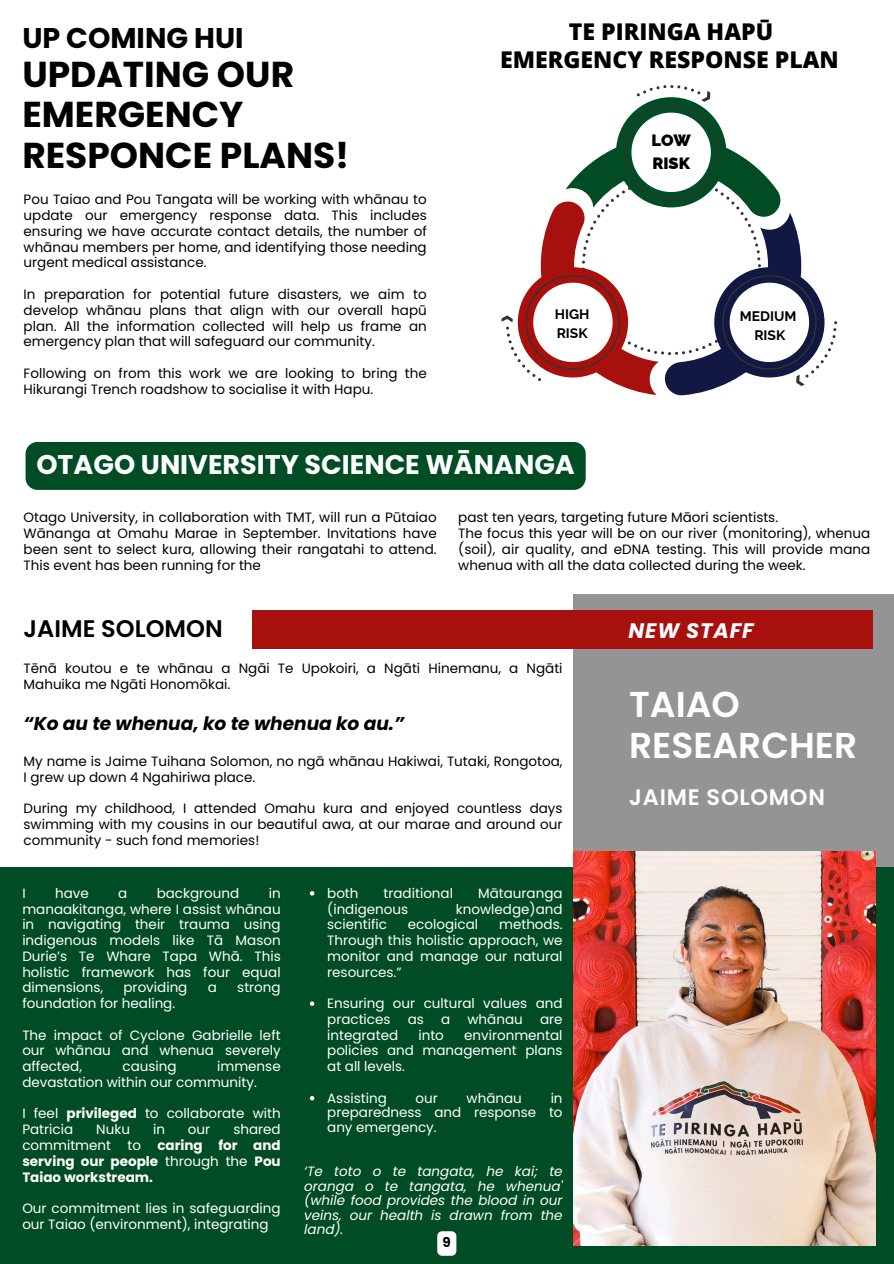
<style>
.page{position:relative;width:894px;height:1264px;background:#fff}
.page>*{position:absolute;margin:0;border:0;box-sizing:border-box;transform-origin:0 0}
.t1{font:700 36px/40.5px "Poppins";color:#000}
.t2{font:600 36px/40.5px "Poppins";color:#fff}
.t3{font:700 28.5px "Poppins";color:#000}
.t4{font:700 27px "Poppins";color:#fff}
.t5{font:600 24px "Poppins";color:#000}
.t6{font:800 23.1px/27.6px "Open Sans";color:#000;text-align:center}
.t7{font:600 22.5px "Poppins";letter-spacing:.035em;color:#fff}
.t8{font:italic 700 21px "Poppins";letter-spacing:.045em;color:#fff}
.t9{font:italic 700 18.6px "Poppins";color:#000}
.t10{font:900 16.35px/22.8px "Raleway";color:#000}
.t11{font:700 13.8px/19.2px "Raleway";color:#000;text-align:center}
.t12{font:13.5px/15.8px "Poppins";color:#000;text-align:justify}
.t13{font:13.5px/15.8px "Poppins";color:#fff;text-align:justify}
.t14{font:italic 13.5px/14.7px "Poppins";color:#fff;text-align:justify}
.t15{font:700 13.5px/15.8px "Poppins";color:#fff;text-align:justify}
.t16{font:700 13.5px "Poppins";color:#000}
.s1{font-weight:700}
.s2{font-weight:400}
</style>
<div class="page">
<svg style="left:501px;top:85px;width:335px;height:310px"></svg>
<div style="left:573px;top:594px;width:320px;height:273px;background:#949494"></div>
<div style="left:252px;top:610px;width:620px;height:39px;background:#a8100e"></div>
<div style="left:0;top:867px;width:893px;height:396px;background:#004c24"></div>
<img style="left:573px;top:851px;width:301px;height:394px">
<div style="left:26px;top:442px;width:559px;height:48px;background:#004c24"></div>
<svg style="left:310px;top:891px;width:4px;height:4px"></svg>
<svg style="left:310px;top:1001px;width:4px;height:4px"></svg>
<svg style="left:310px;top:1096px;width:4px;height:4px"></svg>
<svg style="left:437px;top:1231px;width:19px;height:24px"></svg>
<h2 class="t3" style="left:22px;top:18px;width:223px">UP COMING HUI</h2>
<h1 class="t1" style="left:22px;top:54px;width:328px">UPDATING OUR<br>EMERGENCY<br>RESPONCE PLANS!</h1>
<p class="t12" style="left:24px;top:192px;width:404px">Pou Taiao and Pou Tangata will be working with whānau to update our emergency response data. This includes ensuring we have accurate contact details, the number of whānau members per home, and identifying those needing urgent medical assistance.</p>
<p class="t12" style="left:24px;top:286px;width:404px">In preparation for potential future disasters, we aim to develop whānau plans that align with our overall hapū plan. All the information collected will help us frame an emergency plan that will safeguard our community.</p>
<p class="t12" style="left:24px;top:365px;width:404px">Following on from this work we are looking to bring the<br>Hikurangi Trench roadshow to socialise it with Hapu.</p>
<h3 class="t6" style="left:500px;top:17px;width:340px">TE PIRINGA HAPŪ<br>EMERGENCY RESPONSE PLAN</h3>
<p class="t11" style="left:554px;top:305px;width:36px;text-align:left">HIGH<br>RISK</p>
<p class="t10" style="left:651px;top:129px;width:41px">LOW<br>RISK</p>
<p class="t11" style="left:739px;top:306px;width:58px">MEDIUM<br>RISK</p>
<h3 class="t4" style="left:36px;top:446px;width:540px">OTAGO UNIVERSITY SCIENCE WĀNANGA</h3>
<p class="t12" style="left:24px;top:510px;width:414px">Otago University, in collaboration with TMT, will run a Pūtaiao Wānanga at Omahu Marae in September. Invitations have been sent to select kura, allowing their rangatahi to attend.<br>This event has been running for the</p>
<p class="t12" style="left:458px;top:510px;width:413px;text-align:left">past ten years, targeting future Māori scientists.<br>The focus this year will be on our river (monitoring), whenua (soil), air quality, and eDNA testing. This will provide mana whenua with all the data collected during the week.</p>
<h3 class="t5" style="left:24px;top:611px;width:200px">JAIME SOLOMON</h3>
<h3 class="t8" style="left:628px;top:616px;width:127px">NEW STAFF</h3>
<p class="t12" style="left:24px;top:660px;width:540px">Tēnā koutou e te whānau a Ngāi Te Upokoiri, a Ngāti Hinemanu, a Ngāti<br>Mahuika me Ngāti Honomōkai.</p>
<h3 class="t9" style="left:24px;top:710px;width:382px">“Ko au te whenua, ko te whenua ko au.”</h3>
<p class="t12" style="left:24px;top:753px;width:540px">My name is Jaime Tuihana Solomon, no ngā whānau Hakiwai, Tutaki, Rongotoa,<br>I grew up down 4 Ngahiriwa place.</p>
<p class="t12" style="left:24px;top:800px;width:540px">During my childhood, I attended Omahu kura and enjoyed countless days swimming with my cousins in our beautiful awa, at our marae and around our community - such fond memories!</p>
<p class="t13" style="left:327px;top:885px;width:33px">both</p>
<p class="t13" style="left:383px;top:885px;width:71px">traditional</p>
<p class="t13" style="left:478px;top:885px;width:86px">Mātauranga</p>
<p class="t13" style="left:327px;top:901px;width:83px">(indigenous</p>
<p class="t13" style="left:456px;top:901px;width:108px">knowledge)and</p>
<p class="t13" style="left:327px;top:916px;width:61px">scientific</p>
<p class="t13" style="left:408px;top:916px;width:72px">ecological</p>
<p class="t13" style="left:22px;top:885px;width:260px;text-indent:246px">in manaakitanga, where I assist whānau in navigating their trauma using indigenous models like Tā Mason Durie’s Te Whare Tapa Whā. This holistic framework has four equal dimensions,</p>
<p class="t13" style="left:22px;top:885px;width:5px">I</p>
<p class="t13" style="left:55px;top:885px;width:35px">have</p>
<p class="t13" style="left:118px;top:885px;width:11px">a</p>
<p class="t13" style="left:157px;top:885px;width:84px">background</p>
<p class="t13" style="left:327px;top:916px;width:237px;text-indent:172px">methods.<br>Through this holistic approach, we monitor and manage our natural resources.”</p>
<p class="t13" style="left:327px;top:995px;width:237px">Ensuring our cultural values and practices</p>
<p class="t13" style="left:123px;top:979px;width:65px">providing</p>
<p class="t13" style="left:208px;top:979px;width:11px">a</p>
<p class="t13" style="left:237px;top:979px;width:45px">strong</p>
<p class="t13" style="left:22px;top:995px;width:154px">foundation for healing.</p>
<p class="t13" style="left:22px;top:1027px;width:260px">The impact of Cyclone Gabrielle left our whānau and whenua severely affected,</p>
<p class="t13" style="left:407px;top:1011px;width:18px">as</p>
<p class="t13" style="left:441px;top:1011px;width:11px">a</p>
<p class="t13" style="left:467px;top:1011px;width:57px">whānau</p>
<p class="t13" style="left:540px;top:1011px;width:24px">are</p>
<p class="t13" style="left:327px;top:1027px;width:237px;text-indent:137px">environmental policies and management plans at all levels.</p>
<p class="t13" style="left:327px;top:1090px;width:61px">Assisting</p>
<p class="t13" style="left:415px;top:1090px;width:24px">our</p>
<p class="t13" style="left:466px;top:1090px;width:57px">whānau</p>
<p class="t13" style="left:327px;top:1027px;width:72px">integrated</p>
<p class="t13" style="left:418px;top:1027px;width:27px">into</p>
<p class="t13" style="left:22px;top:1058px;width:260px;text-indent:195px">immense devastation within our community.</p>
<p class="t13" style="left:22px;top:1105px;width:260px">I feel <span class="s1">privileged</span> to collaborate with<br>Patricia</p>
<p class="t13" style="left:122px;top:1058px;width:56px">causing</p>
<p class="t13" style="left:327px;top:1090px;width:237px;line-height:14.7px;text-indent:223px">in preparedness and response to any emergency.</p>
<p class="t14" style="left:304px;top:1163px;width:260px">‘Te toto o te tangata, he kai; te oranga o te tangata, he whenua' (while food provides the blood in our veins, our health is drawn from the land).</p>
<p class="t16" style="left:442px;top:1233px;width:10px">9</p>
<p class="t13" style="left:96px;top:1121px;width:35px">Nuku</p>
<p class="t13" style="left:153px;top:1121px;width:13px">in</p>
<p class="t13" style="left:188px;top:1121px;width:24px">our</p>
<p class="t15" style="left:22px;top:1121px;width:260px;text-indent:211px"><span class="s2">shared commitment to</span> caring for and serving our people <span class="s2">through the</span> Pou Taiao workstream.</p>
<p class="t13" style="left:22px;top:1200px;width:260px">Our commitment lies in safeguarding our Taiao (environment), integrating</p>
<h1 class="t2" style="left:629px;top:684px;width:229px">TAIAO<br>RESEARCHER</h1>
<h3 class="t7" style="left:629px;top:780px;width:197px">JAIME SOLOMON</h3>
</div>
